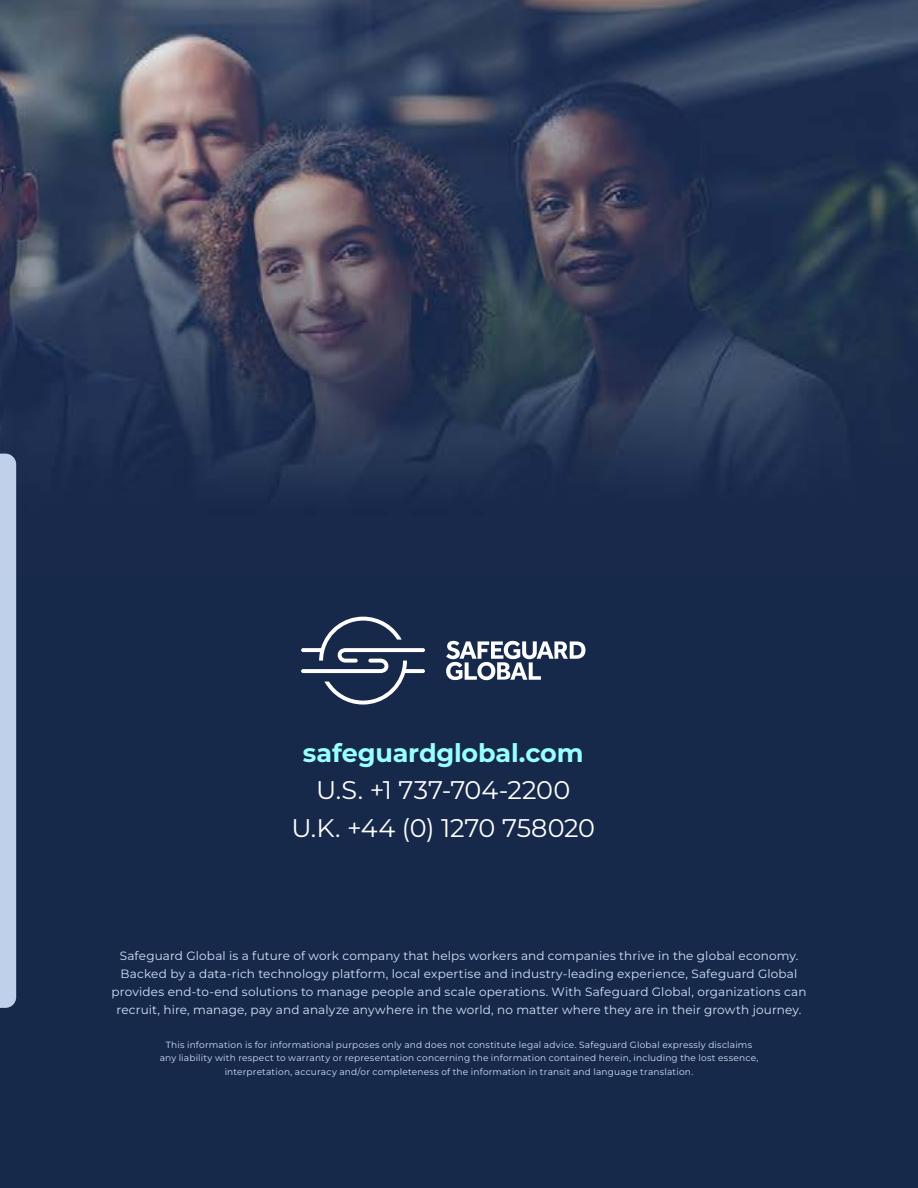
<style>
.page{position:relative;width:918px;height:1188px;background:#17294a}
.page>*{position:absolute;margin:0;border:0;box-sizing:border-box;transform-origin:0 0}
.t1{font:25.5px/37.5px "Montserrat";color:#fff;text-align:center}
.t2{font:700 25.5px "Montserrat";letter-spacing:-.01em;color:#9ff}
.t3{font:12px/18px "Montserrat";letter-spacing:.015em;color:#d3e3fd;text-align:center}
.t4{font:9px/13.5px "Montserrat";letter-spacing:.025em;color:#d3e3fd;text-align:center}
</style>
<div class="page">
<img style="left:0;top:0;width:918px;height:575px">
<svg style="left:301px;top:617px;width:284px;height:88px"></svg>
<div style="left:0;top:454px;width:16px;height:554px;background:#bfd0ea"></div>
<h1 class="t2" style="left:303px;top:736px;width:282px">safeguardglobal.com</h1>
<h1 class="t1" style="left:291px;top:771px;width:305px">U.S. +1 737-704-2200<br>U.K. +44 (0) 1270 758020</h1>
<p class="t3" style="left:112px;top:947px;width:696px">Safeguard Global is a future of work company that helps workers and companies thrive in the global economy.<br>Backed by a data-rich technology platform, local expertise and industry-leading experience, Safeguard Global provides end-to-end solutions to manage people and scale operations. With Safeguard Global, organizations can recruit, hire, manage, pay and analyze anywhere in the world, no matter where they are in their growth journey.</p>
<p class="t4" style="left:160px;top:1038px;width:600px">This information is for informational purposes only and does not constitute legal advice. Safeguard Global expressly disclaims any liability with respect to warranty or representation concerning the information contained herein, including the lost essence, interpretation, accuracy and/or completeness of the information in transit and language translation.</p>
</div>
